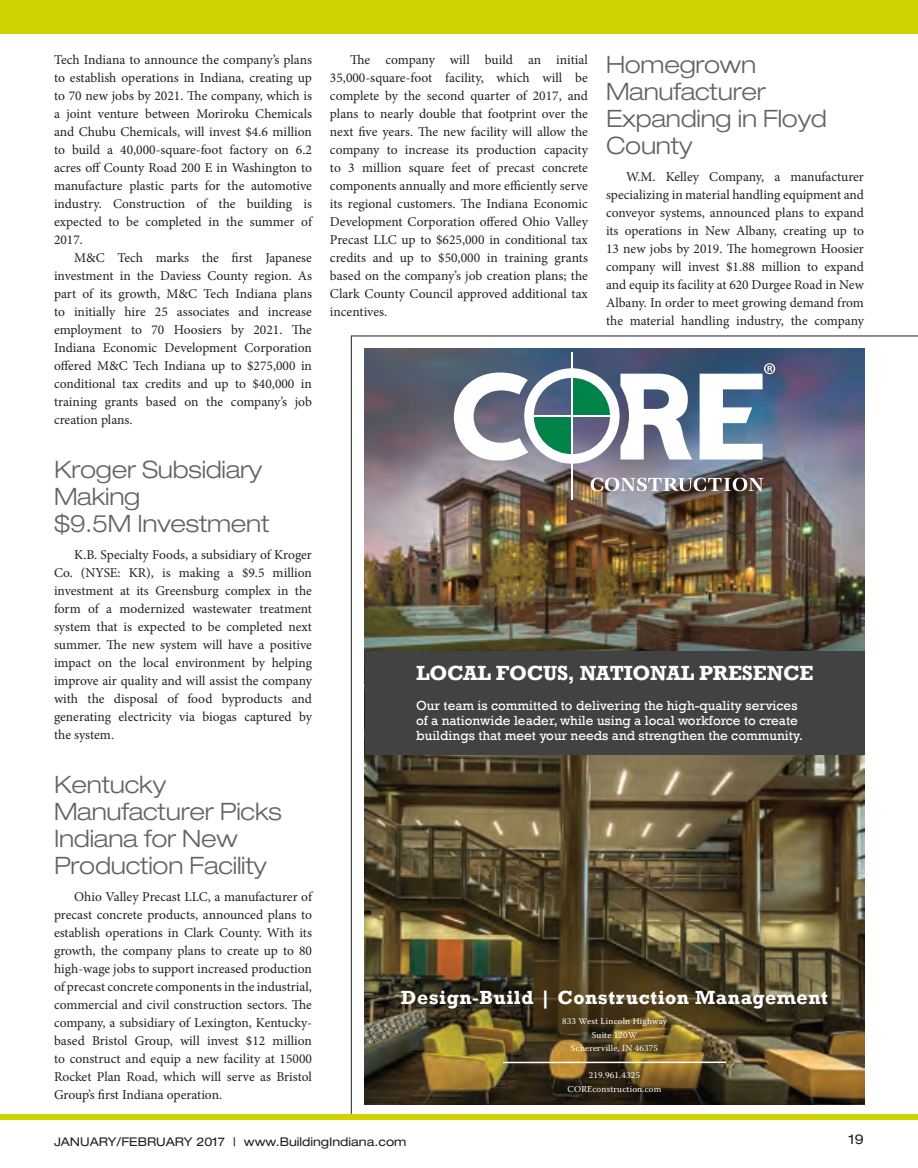
<style>
.page{position:relative;width:918px;height:1168px;background:#fff}
.page>*{position:absolute;margin:0;border:0;box-sizing:border-box;transform-origin:0 0}
.BBUZZ_body_type_GEOR{font:300 expanded 24px/27px "Helvetica Neue";letter-spacing:-.01em;color:#636366}
.t1{font:700 21px "Rockwell";letter-spacing:-.01em;color:#fff}
.t2{font:700 19.5px "Rockwell";letter-spacing:.03em;color:#fff}
.BBUZZ_body_type_GEOR-2{font:13.5px/18px "Minion Pro";color:#231f20;text-align:justify}
.t3{font:13.5px/15px "Rockwell";color:#fff}
.t4{font:expanded 13.5px "Helvetica Neue";color:#231f20}
.t5{font:expanded 12px "Helvetica Neue";color:#231f20}
.t6{font:9px/13.5px "Warnock Pro";letter-spacing:.02em;color:#fff;text-align:center}
</style>
<div class="page">
<div style="left:0;top:1114px;width:918px;height:5px;background:#cfd400"></div>
<div style="left:0;top:0;width:918px;height:34px;background:#cfd400"></div>
<img style="left:365px;top:755px;width:499px;height:350px">
<img style="left:365px;top:349px;width:499px;height:302px">
<svg style="left:591px;top:478px;width:172px;height:13px"></svg>
<svg style="left:700px;top:363px;width:75px;height:96px"></svg>
<svg style="left:454px;top:368px;width:238px;height:96px"></svg>
<hr style="left:571px;top:352px;width:2px;height:147px;background:#fff">
<hr style="left:531px;top:415px;width:81px;height:1px;background:#fff">
<div style="left:365px;top:651px;width:499px;height:104px;background:#414243"></div>
<hr style="left:503px;top:1061px;width:223px;height:2px;background:#fff">
<hr style="left:351px;top:336px;width:1px;height:778px;background:#231f20">
<hr style="left:351px;top:336px;width:567px;height:1px;background:#231f20">
<p class="BBUZZ_body_type_GEOR-2" style="left:54px;top:51px;width:260px">Tech Indiana to announce the company’s plans to establish operations in Indiana, creating up to 70 new jobs by 2021. The company, which is a joint venture between Moriroku Chemicals and Chubu Chemicals, will invest $4.6 million to build a 40,000-square-foot factory on 6.2 acres off County Road 200 E in Washington to manufacture plastic parts for the automotive industry. Construction of the building is expected to be completed in the summer of 2017.</p>
<p class="BBUZZ_body_type_GEOR-2" style="left:54px;top:249px;width:260px;text-indent:20px">M&amp;C Tech marks the first Japanese investment in the Daviess County region. As part of its growth, M&amp;C Tech Indiana plans to initially hire 25 associates and increase employment to 70 Hoosiers by 2021. The Indiana Economic Development Corporation offered M&amp;C Tech Indiana up to $275,000 in conditional tax credits and up to $40,000 in training grants based on the company’s job creation plans.</p>
<p class="BBUZZ_body_type_GEOR" style="left:54px;top:456px;width:217px">Kroger Subsidiary<br>Making<br>$9.5M Investment</p>
<p class="BBUZZ_body_type_GEOR-2" style="left:54px;top:546px;width:260px;text-indent:20px">K.B. Specialty Foods, a subsidiary of Kroger Co. (NYSE: KR), is making a $9.5 million investment at its Greensburg complex in the form of a modernized wastewater treatment system that is expected to be completed next summer. The new system will have a positive impact on the local environment by helping improve air quality and will assist the company with the disposal of food byproducts and generating electricity via biogas captured by the system.</p>
<p class="BBUZZ_body_type_GEOR" style="left:54px;top:771px;width:229px">Kentucky<br>Manufacturer Picks<br>Indiana for New<br>Production Facility</p>
<p class="BBUZZ_body_type_GEOR-2" style="left:54px;top:888px;width:260px;text-indent:20px">Ohio Valley Precast LLC, a manufacturer of precast concrete products, announced plans to establish operations in Clark County. With its growth, the company plans to create up to 80 high-wage jobs to support increased production of precast concrete components in the industrial, commercial and civil construction sectors. The company, a subsidiary of Lexington, Kentucky&shy;based Bristol Group, will invest $12 million to construct and equip a new facility at 15000<br>Rocket Plan Road, which will serve as Bristol Group’s first Indiana operation.</p>
<p class="BBUZZ_body_type_GEOR-2" style="left:330px;top:51px;width:260px;text-indent:20px">The company will build an initial 35,000-square-foot facility, which will be complete by the second quarter of 2017, and plans to nearly double that footprint over the next five years. The new facility will allow the company to increase its production capacity to 3 million square feet of precast concrete components annually and more efficiently serve its regional customers. The Indiana Economic Development Corporation offered Ohio Valley Precast LLC up to $625,000 in conditional tax credits and up to $50,000 in training grants based on the company’s job creation plans; the Clark County Council approved additional tax incentives.</p>
<p class="BBUZZ_body_type_GEOR" style="left:606px;top:50px;width:222px">Homegrown<br>Manufacturer<br>Expanding in Floyd<br>County</p>
<p class="BBUZZ_body_type_GEOR-2" style="left:606px;top:167px;width:260px;text-indent:20px">W.M. Kelley Company, a manufacturer specializing in material handling equipment and conveyor systems, announced plans to expand its operations in New Albany, creating up to 13 new jobs by 2019. The homegrown Hoosier company will invest $1.88 million to expand and equip its facility at 620 Durgee Road in New Albany. In order to meet growing demand from the material handling industry, the company</p>
<p class="t1" style="left:416px;top:660px;width:399px">LOCAL FOCUS, NATIONAL PRESENCE</p>
<p class="t3" style="left:416px;top:698px;width:388px">Our team is committed to delivering the high-quality services of a nationwide leader, while using a local workforce to create buildings that meet your needs and strengthen the community.</p>
<p class="t2" style="left:401px;top:985px;width:429px">Design-Build | Construction Management</p>
<p class="t6" style="left:562px;top:1014px;width:106px">833 West Lincoln Highway<br>Suite 120W<br>Schererville, IN 46375</p>
<p class="t6" style="left:568px;top:1068px;width:95px">219.961.4325<br>COREconstruction.com</p>
<p class="t5" style="left:54px;top:1134px;width:354px">JANUARY/FEBRUARY 2017 | www.BuildingIndiana.com</p>
<p class="t4" style="left:849px;top:1131px;width:17px">19</p>
</div>
